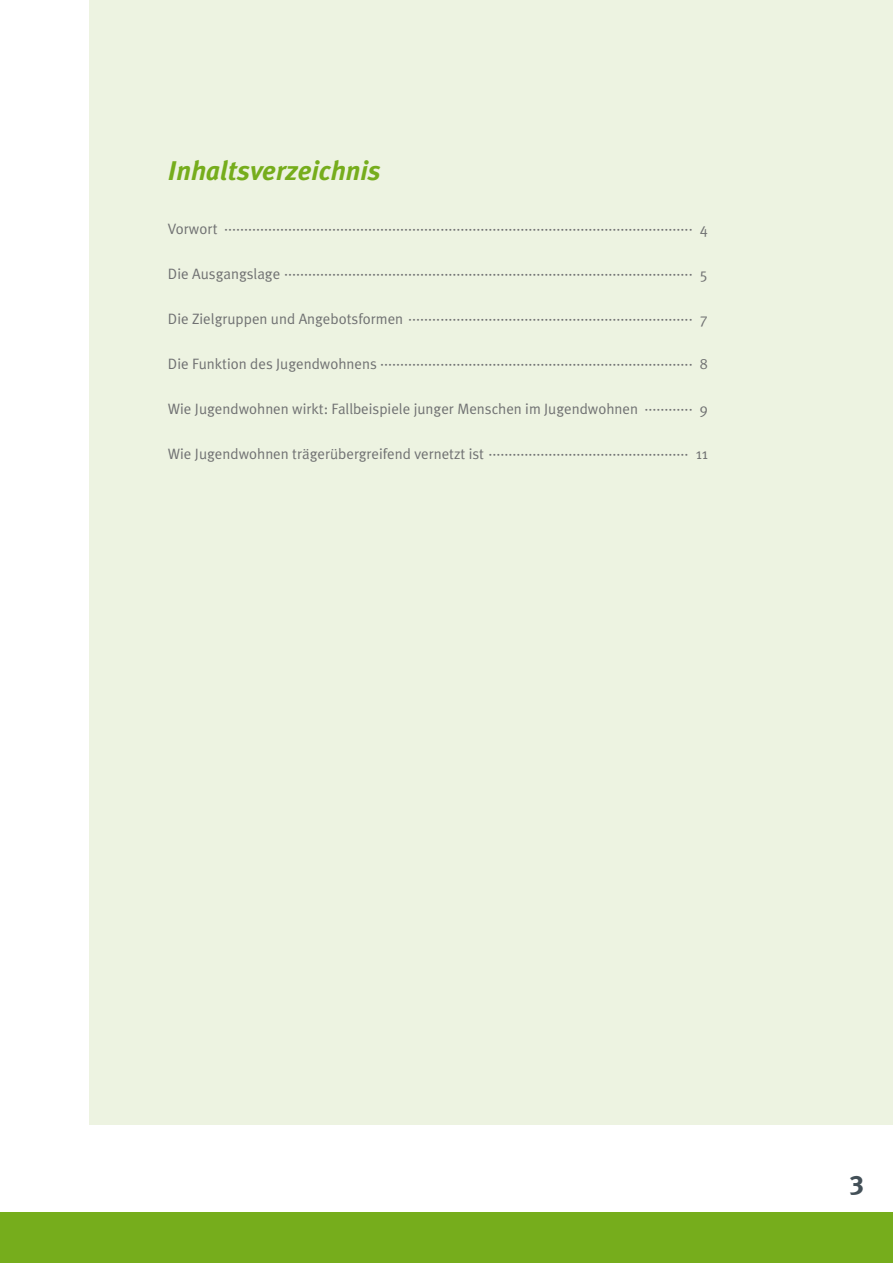
<style>
.page{position:relative;width:893px;height:1263px;background:#fff}
.page>*{position:absolute;margin:0;border:0;box-sizing:border-box;transform-origin:0 0}
.t1{font:italic 700 27px "Meta Plus";color:#76ad1c}
.t2{font:700 27px "Meta Plus";color:#435058}
.t3{font:15px "Meta Plus Normal";color:#707172}
</style>
<div class="page">
<div style="left:0;top:1212px;width:893px;height:51px;background:#76ad1c"></div>
<div style="left:89px;top:0;width:804px;height:1125px;background:#edf3e1"></div>
<h1 class="t1" style="left:168px;top:155px;width:214px">Inhaltsverzeichnis</h1>
<p class="t3" style="left:168px;top:220px;width:542px">Vorwort ····················································································································· 4</p>
<p class="t3" style="left:168px;top:265px;width:542px">Die Ausgangslage ······································································································ 5</p>
<p class="t3" style="left:168px;top:310px;width:542px">Die Zielgruppen und Angebotsformen ······································································· 7</p>
<p class="t3" style="left:168px;top:355px;width:542px">Die Funktion des Jugendwohnens ·············································································· 8</p>
<p class="t3" style="left:168px;top:400px;width:542px">Wie Jugendwohnen wirkt: Fallbeispiele junger Menschen im Jugendwohnen ············ 9</p>
<p class="t3" style="left:168px;top:445px;width:542px">Wie Jugendwohnen trägerübergreifend vernetzt ist ·················································· 11</p>
<h1 class="t2" style="left:850px;top:1165px;width:15px">3</h1>
</div>
